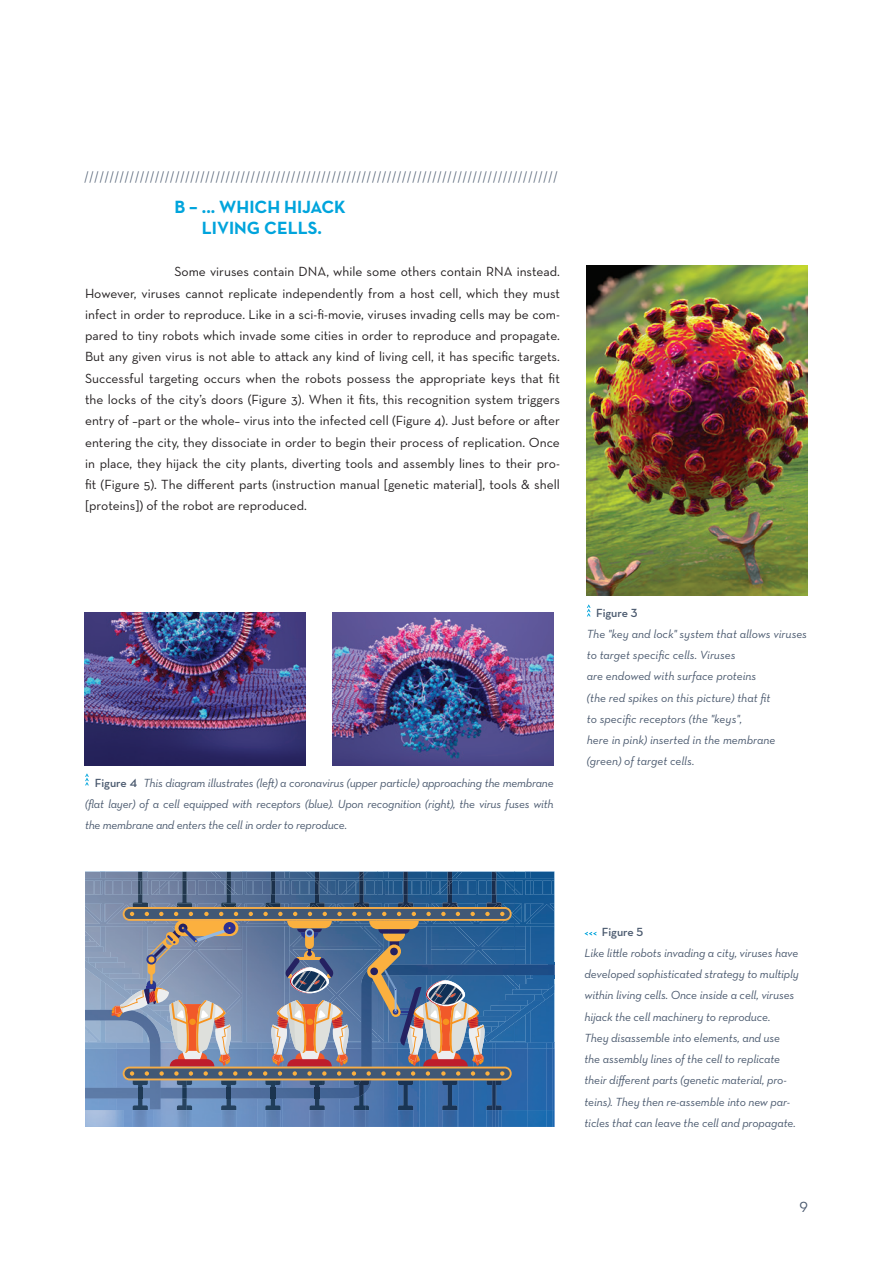
<style>
.page{position:relative;width:893px;height:1263px;background:#fff}
.page>*{position:absolute;margin:0;border:0;box-sizing:border-box;transform-origin:0 0}
.t1{font:700 18px/21.3px "Neutraface Text";color:#00a4dc;text-align:center}
.t2{font:15px "Neutraface Text";color:#4a596e}
.t3{font:13.5px/21.3px "Neutraface Text";color:#231f20;text-align:justify}
.t4{font:13.5px "Neutraface Text";color:#4a596e;scale:.75 1}
.t5{font:italic 12px/21.3px "Neutraface Text";letter-spacing:-.01em;color:#4a596e}
.t6{font:600 12px "Neutraface Text";letter-spacing:-.005em;color:#4a596e}
.s1{font-weight:600;font-style:normal}
</style>
<div class="page">
<img style="left:85px;top:612px;width:221px;height:153px">
<img style="left:333px;top:612px;width:221px;height:153px">
<svg style="left:85px;top:872px;width:469px;height:255px;background:#667b99"></svg>
<img style="left:587px;top:266px;width:221px;height:329px">
<svg style="left:85px;top:773px;width:4px;height:12px"></svg>
<svg style="left:584px;top:932px;width:12px;height:3px"></svg>
<svg style="left:587px;top:604px;width:4px;height:12px"></svg>
<p class="t4" style="left:85px;top:168px;width:633px">//////////////////////////////////////////////////////////////////////////////////////////////</p>
<h1 class="t1" style="left:174px;top:196px;width:173px">B – ... WHICH HIJACK<br>LIVING CELLS.</h1>
<p class="t3" style="left:85px;top:261px;width:476px;text-indent:89px">Some viruses contain DNA, while some others contain RNA instead.<br>However, viruses cannot replicate independently from a host cell, which they must infect in order to reproduce. Like in a sci-fi-movie, viruses invading cells may be com&shy;pared to tiny robots which invade some cities in order to reproduce and propagate.<br>But any given virus is not able to attack any kind of living cell, it has specific targets.<br>Successful targeting occurs when the robots possess the appropriate keys that fit the locks of the city’s doors (Figure 3). When it fits, this recognition system triggers entry of –part or the whole– virus into the infected cell (Figure 4). Just before or after entering the city, they dissociate in order to begin their process of replication. Once in place, they hijack the city plants, diverting tools and assembly lines to their pro&shy;fit (Figure 5). The different parts (instruction manual [genetic material], tools &amp; shell [proteins]) of the robot are reproduced.</p>
<p class="t5" style="left:85px;top:772px;width:470px;text-align:justify;text-indent:10px"><span class="s1">Figure 4</span> This diagram illustrates (left) a coronavirus (upper particle) approaching the membrane (flat layer) of a cell equipped with receptors (blue). Upon recognition (right), the virus fuses with the membrane and enters the cell in order to reproduce.</p>
<p class="t6" style="left:596px;top:605px;width:43px">Figure 3</p>
<p class="t5" style="left:587px;top:623px;width:222px">The "key and lock" system that allows viruses to target specific cells. Viruses<br>are endowed with surface proteins<br>(the red spikes on this picture) that fit<br>to specific receptors (the "keys",<br>here in pink) inserted in the membrane (green) of target cells.</p>
<p class="t6" style="left:602px;top:924px;width:43px">Figure 5</p>
<p class="t5" style="left:584px;top:942px;width:216px">Like little robots invading a city, viruses have developed sophisticated strategy to multiply within living cells. Once inside a cell, viruses hijack the cell machinery to reproduce.<br>They disassemble into elements, and use<br>the assembly lines of the cell to replicate their different parts (genetic material, pro&shy;teins). They then re-assemble into new par&shy;ticles that can leave the cell and propagate.</p>
<p class="t2" style="left:799px;top:1197px;width:10px">9</p>
</div>
